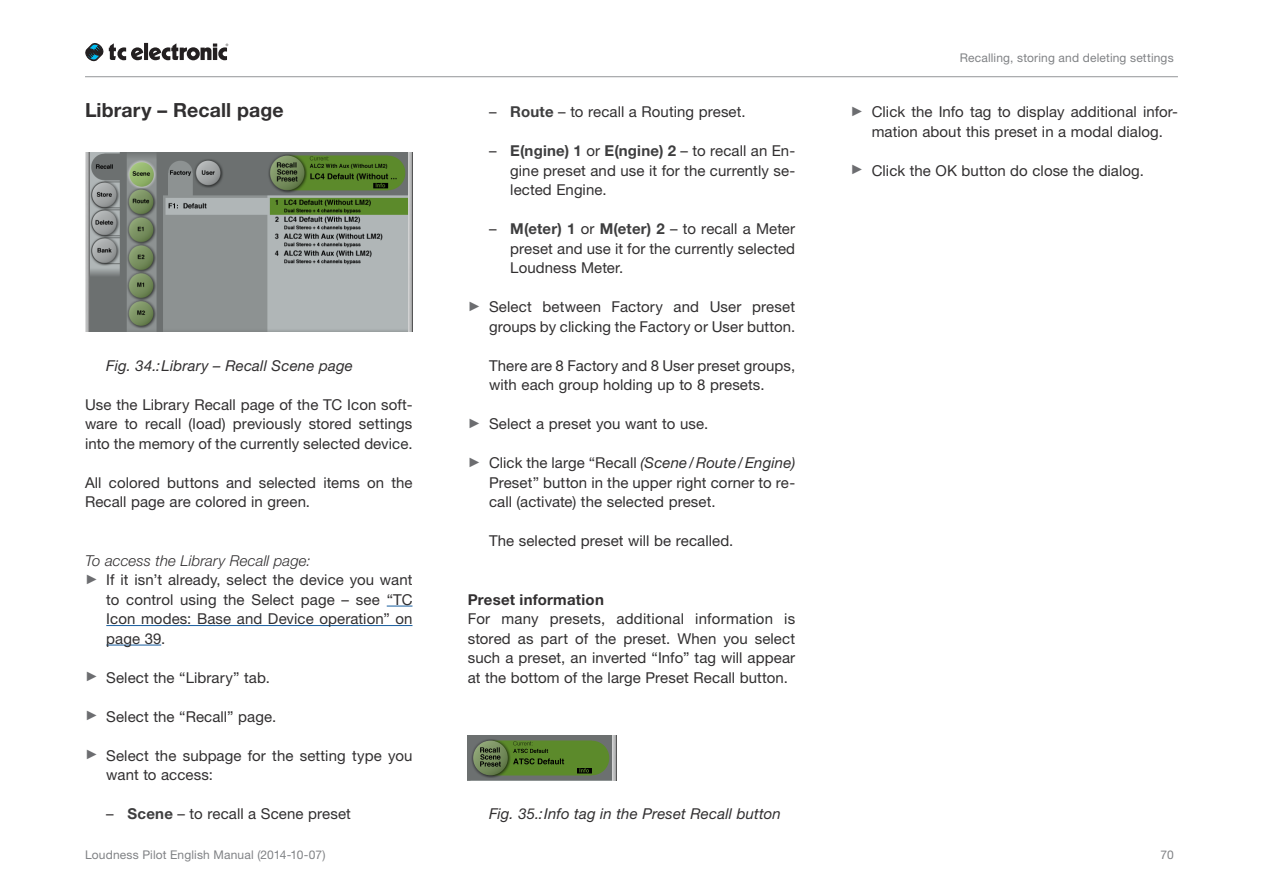
<style>
.page{position:relative;width:1263px;height:893px;background:#fff}
.page>*{position:absolute;margin:0;border:0;box-sizing:border-box;transform-origin:0 0}
.t1{font:700 19.5px "Helvetica Neue LT Pro";letter-spacing:.005em;color:#312f30}
.t2{font:15px/19.5px "Helvetica Neue LT Pro";letter-spacing:.005em;color:#312f30;text-align:justify}
.t3{font:italic 15px "Helvetica Neue LT Pro";letter-spacing:.01em;color:#312f30}
.t4{font:italic 300 15px "Helvetica Neue LT Pro";letter-spacing:.01em;color:#312f30}
.t5{font:700 15px "Helvetica Neue LT Pro";letter-spacing:.015em;color:#312f30}
.t6{font:12px "Helvetica Neue LT Pro";letter-spacing:.01em;color:#808285}
.s1{font-family:"Arial";font-size:13.5px;color:#6c6d70}
.s2{font-weight:700;color:#3e3e3f}
.s3{font-style:italic}
</style>
<div class="page">
<hr style="left:144px;top:43px;width:4px;height:17px;background:#231f20">
<svg style="left:149px;top:43px;width:79px;height:17px"></svg>
<svg style="left:85px;top:43px;width:58px;height:18px"></svg>
<hr style="left:85px;top:76px;width:1093px;height:1px;background:#939598">
<svg style="left:387px;top:606px;width:25px;height:1px"></svg>
<hr style="left:106px;top:625px;width:306px;height:1px;background:#175d9e">
<hr style="left:106px;top:645px;width:55px;height:1px;background:#175d9e">
<img style="left:85px;top:152px;width:327px;height:180px">
<img style="left:468px;top:735px;width:149px;height:45px">
<h1 class="t1" style="left:85px;top:98px;width:200px">Library – Recall page</h1>
<p class="t3" style="left:106px;top:356px;width:248px">Fig. 34.:Library – Recall Scene page</p>
<p class="t2" style="left:85px;top:394px;width:329px">Use the Library Recall page of the TC Icon soft&shy;ware to recall (load) previously stored settings into the memory of the currently selected device.</p>
<p class="t2" style="left:85px;top:472px;width:329px">All colored buttons and selected items on the<br>Recall page are colored in green.</p>
<p class="t4" style="left:85px;top:551px;width:227px">To access the Library Recall page:</p>
<p class="t2" style="left:85px;top:570px;width:329px"><span class="s1">►</span> If it isn’t already, select the device you want</p>
<p class="t2" style="left:106px;top:589px;width:308px">to control using the Select page – see “TC</p>
<p class="t2" style="left:106px;top:609px;width:308px">Icon modes: Base and Device operation” on</p>
<p class="t2" style="left:106px;top:628px;width:61px">page 39.</p>
<p class="t2" style="left:85px;top:667px;width:186px"><span class="s1">►</span> Select the “Library” tab.</p>
<p class="t2" style="left:85px;top:706px;width:193px"><span class="s1">►</span> Select the “Recall” page.</p>
<p class="t2" style="left:106px;top:745px;width:308px;text-indent:-21px"><span class="s1">►</span> Select the subpage for the setting type you want to access:</p>
<p class="t2" style="left:106px;top:804px;width:246px">– <span class="s2">Scene</span> – to recall a Scene preset</p>
<p class="t2" style="left:489px;top:102px;width:258px">– <span class="s2">Route</span> – to recall a Routing preset.</p>
<p class="t2" style="left:510px;top:141px;width:286px;text-indent:-21px">– <span class="s2">E(ngine) 1</span> or <span class="s2">E(ngine) 2</span> – to recall an En&shy;gine preset and use it for the currently se&shy;lected Engine.</p>
<p class="t2" style="left:510px;top:219px;width:286px;text-indent:-21px">– <span class="s2">M(eter) 1</span> or <span class="s2">M(eter) 2</span> – to recall a Meter preset and use it for the currently selected Loudness Meter.</p>
<p class="t2" style="left:468px;top:297px;width:329px;text-align:right"><span class="s1">►</span> Select between Factory and User preset groups by clicking the Factory or User button.</p>
<p class="t2" style="left:489px;top:355px;width:308px">There are 8 Factory and 8 User preset groups, with each group holding up to 8 presets.</p>
<p class="t2" style="left:468px;top:414px;width:242px"><span class="s1">►</span> Select a preset you want to use.</p>
<p class="t2" style="left:489px;top:453px;width:308px;text-indent:-21px"><span class="s1">►</span> Click the large “Recall <span class="s3">(Scene/Route/Engine)<br></span>Preset” button in the upper right corner to re&shy;call (activate) the selected preset.</p>
<p class="t2" style="left:489px;top:531px;width:246px">The selected preset will be recalled.</p>
<p class="t5" style="left:468px;top:590px;width:138px">Preset information</p>
<p class="t2" style="left:468px;top:609px;width:329px">For many presets, additional information is stored as part of the preset. When you select such a preset, an inverted “Info” tag will appear at the bottom of the large Preset Recall button.</p>
<p class="t3" style="left:489px;top:805px;width:293px">Fig. 35.:Info tag in the Preset Recall button</p>
<p class="t6" style="left:960px;top:50px;width:215px">Recalling, storing and deleting settings</p>
<p class="t2" style="left:850px;top:102px;width:329px;text-align:center"><span class="s1">►</span> Click the Info tag to display additional infor&shy;mation about this preset in a modal dialog.</p>
<p class="t2" style="left:850px;top:160px;width:295px"><span class="s1">►</span> Click the OK button do close the dialog.</p>
<p class="t6" style="left:85px;top:848px;width:242px">Loudness Pilot English Manual (2014-10-07)</p>
<p class="t6" style="left:1160px;top:848px;width:15px">70</p>
</div>
